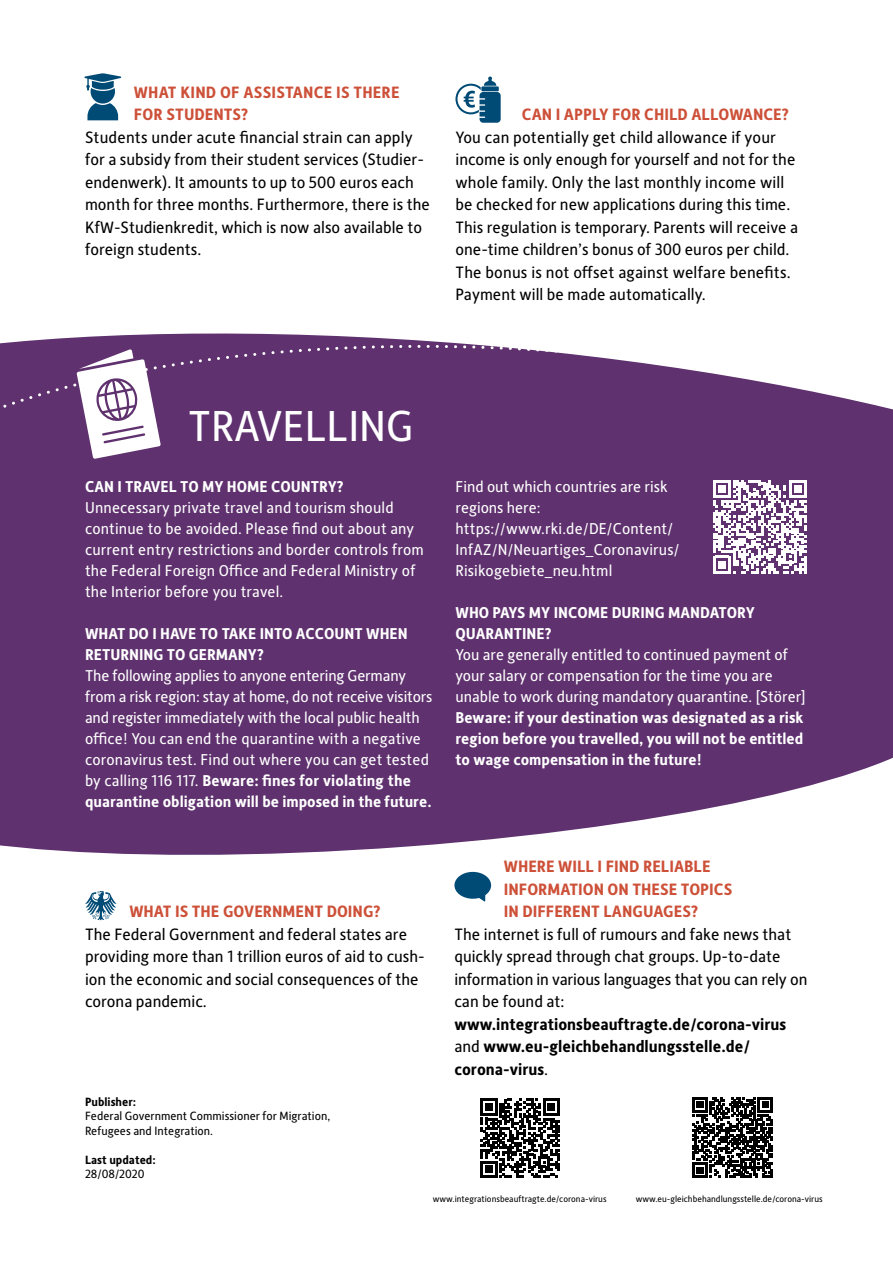
<style>
.page{position:relative;width:893px;height:1263px;background:#fff}
.page>*{position:absolute;margin:0;border:0;box-sizing:border-box;transform-origin:0 0}
.t1{font:43.5px "Alber New";color:#fff}
.t2{font:16.5px/22.5px "Alber New";color:#000}
.t3{font:700 16.5px/22.5px "Alber New";color:#cd5038}
.t4{font:700 16.5px/22.5px "Alber New";color:#000}
.t5{font:15.75px/21px "Alber New";color:#fff}
.t6{font:700 15.75px/21px "Alber New";color:#fff}
.t7{font:12px/14.4px "Alber New";color:#000}
.t8{font:700 12px "Alber New";color:#000}
.t9{font:9px "Alber New";color:#000}
.s1{font-weight:700}
.s2{font-weight:400}
</style>
<div class="page">
<div style="left:0;top:353px;width:575px;height:282px;background:#5f316e"></div>
<div style="left:0;top:333px;width:568px;height:228px;background:#5f316e"></div>
<svg style="left:575px;top:354px;width:318px;height:281px;background:#6e457c"></svg>
<svg style="left:0;top:635px;width:893px;height:220px;background:#70477d"></svg>
<svg style="left:77px;top:349px;width:84px;height:110px"></svg>
<svg style="left:480px;top:1099px;width:80px;height:79px"></svg>
<svg style="left:692px;top:1097px;width:81px;height:81px"></svg>
<svg style="left:454px;top:872px;width:37px;height:30px"></svg>
<svg style="left:85px;top:891px;width:32px;height:29px"></svg>
<svg style="left:455px;top:77px;width:46px;height:46px"></svg>
<svg style="left:84px;top:73px;width:37px;height:47px"></svg>
<svg style="left:713px;top:480px;width:93px;height:93px"></svg>
<p class="t3" style="left:134px;top:80px;width:267px">WHAT KIND OF ASSISTANCE IS THERE<br>FOR STUDENTS?</p>
<p class="t2" style="left:85px;top:125px;width:346px">Students under acute financial strain can apply for a subsidy from their student services (Studier&shy;endenwerk). It amounts to up to 500 euros each month for three months. Furthermore, there is the KfW-Studienkredit, which is now also available to foreign students.</p>
<p class="t3" style="left:522px;top:103px;width:269px">CAN I APPLY FOR CHILD ALLOWANCE?</p>
<p class="t2" style="left:455px;top:125px;width:344px">You can potentially get child allowance if your income is only enough for yourself and not for the whole family. Only the last monthly income will be checked for new applications during this time.<br>This regulation is temporary. Parents will receive a one-time children’s bonus of 300 euros per child.<br>The bonus is not offset against welfare benefits.<br>Payment will be made automatically.</p>
<h1 class="t1" style="left:188px;top:397px;width:227px">TRAVELLING</h1>
<p class="t6" style="left:85px;top:475px;width:260px">CAN I TRAVEL TO MY HOME COUNTRY?</p>
<p class="t5" style="left:85px;top:496px;width:340px">Unnecessary private travel and tourism should continue to be avoided. Please find out about any current entry restrictions and border controls from the Federal Foreign Office and Federal Ministry of the Interior before you travel.</p>
<p class="t6" style="left:85px;top:622px;width:324px">WHAT DO I HAVE TO TAKE INTO ACCOUNT WHEN<br>RETURNING TO GERMANY?</p>
<p class="t5" style="left:85px;top:664px;width:349px">The following applies to anyone entering Germany from a risk region: stay at home, do not receive visitors and register immediately with the local public health office! You can end the quarantine with a negative coronavirus test. Find out where you can get tested by calling 116 117. <span class="s1">Beware: fines for violating the quarantine obligation will be imposed in the future.</span></p>
<p class="t3" style="left:129px;top:899px;width:253px">WHAT IS THE GOVERNMENT DOING?</p>
<p class="t2" style="left:85px;top:922px;width:341px">The Federal Government and federal states are providing more than 1 trillion euros of aid to cush&shy;ion the economic and social consequences of the corona pandemic.</p>
<p class="t8" style="left:85px;top:1094px;width:53px">Publisher:</p>
<p class="t7" style="left:85px;top:1108px;width:247px">Federal Government Commissioner for Migration,<br>Refugees and Integration.</p>
<p class="t8" style="left:85px;top:1151px;width:72px">Last updated:</p>
<p class="t7" style="left:85px;top:1166px;width:61px">28/08/2020</p>
<p class="t5" style="left:455px;top:475px;width:225px">Find out which countries are risk regions here: https://www.rki.de/DE/Content/<br>InfAZ/N/Neuartiges_Coronavirus/<br>Risikogebiete_neu.html</p>
<p class="t6" style="left:455px;top:601px;width:301px">WHO PAYS MY INCOME DURING MANDATORY<br>QUARANTINE?</p>
<p class="t5" style="left:455px;top:643px;width:352px">You are generally entitled to continued payment of your salary or compensation for the time you are unable to work during mandatory quarantine. [Störer]</p>
<p class="t6" style="left:455px;top:706px;width:349px;text-align:justify">Beware: if your destination was designated as a risk region before you travelled, you will not be entitled to wage compensation in the future!</p>
<p class="t3" style="left:504px;top:854px;width:230px">WHERE WILL I FIND RELIABLE<br>INFORMATION ON THESE TOPICS<br>IN DIFFERENT LANGUAGES?</p>
<p class="t2" style="left:454px;top:922px;width:355px">The internet is full of rumours and fake news that quickly spread through chat groups. Up-to-date information in various languages that you can rely on can be found at:</p>
<p class="t4" style="left:454px;top:1012px;width:333px">www.integrationsbeauftragte.de/corona-virus <span class="s2">and</span> www.eu-gleichbehandlungsstelle.de/ corona-virus<span class="s2">.</span></p>
<p class="t9" style="left:433px;top:1193px;width:175px">www.integrationsbeauftragte.de/corona-virus</p>
<p class="t9" style="left:636px;top:1193px;width:188px">www.eu-gleichbehandlungsstelle.de/corona-virus</p>
</div>
